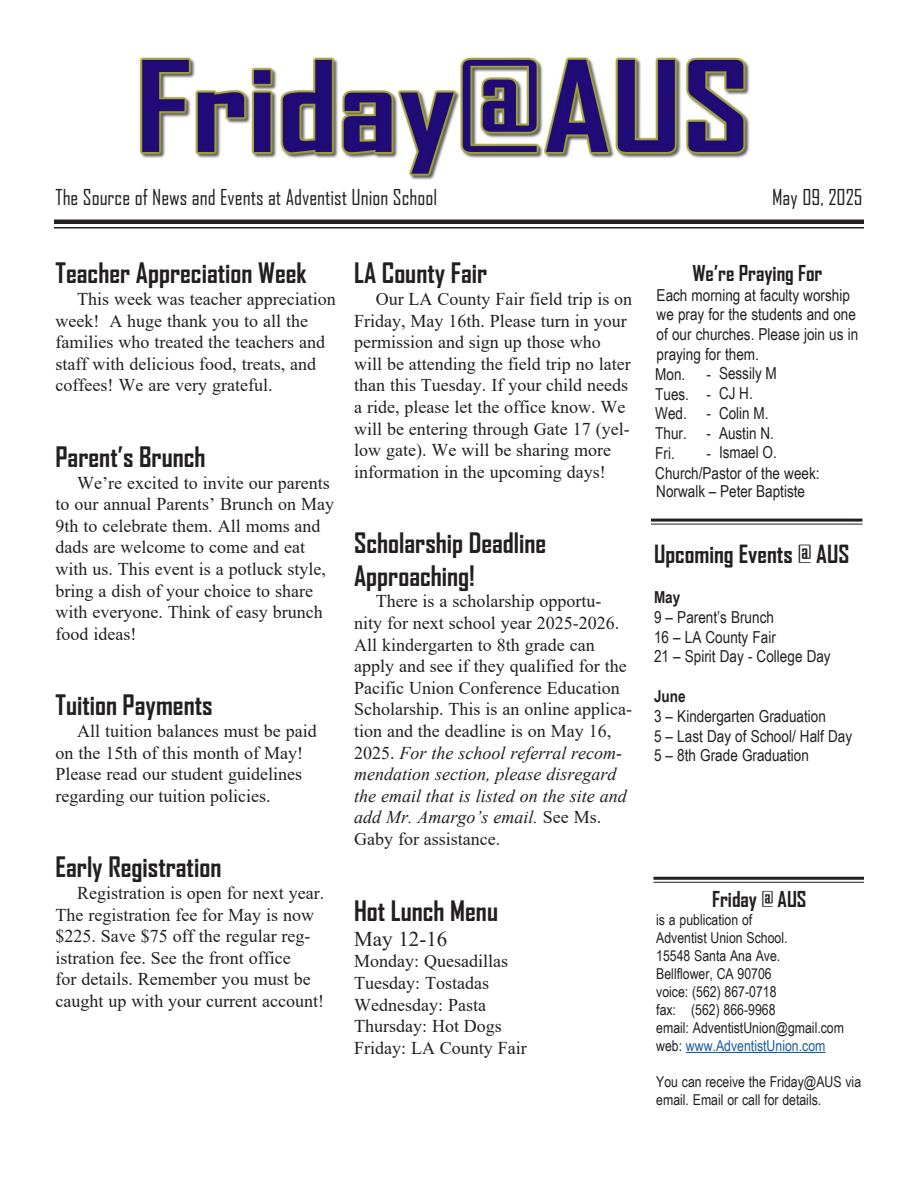
<style>
.page{position:relative;width:918px;height:1188px;background:#fff}
.page>*{position:absolute;margin:0;border:0;box-sizing:border-box;transform-origin:0 0}
.t1{font:700 27px/32.4px "Agency FB";color:#231f20}
.t2{font:700 24px "Agency FB";color:#231f20}
.t3{font:21px "Agency FB";color:#231f20}
.t4{font:700 21px "Agency FB";color:#231f20}
.body_no_indent{font:21px "Times New Roman";color:#231f20}
.Body{font:18px/21.6px "Times New Roman";color:#231f20}
.body_no_indent-2{font:18px/21.6px "Times New Roman";color:#231f20}
.body_no_indent-3{font:16.5px/19.8px "Arial Narrow";color:#231f20}
.body_no_indent-4{font:700 16.5px "Arial Narrow";color:#231f20}
.t5{font:15px/18px "Arial Narrow";color:#231f20}
.t6{font:15px "Arial Narrow";color:#175d9e}
.s1{font-style:italic}
.s2{color:#231f20}
</style>
<div class="page">
<img style="left:139px;top:57px;width:611px;height:123px">
<hr style="left:54px;top:220px;width:810px;height:4px;background:#231f20">
<hr style="left:54px;top:227px;width:810px;height:2px;background:#231f20">
<hr style="left:651px;top:519px;width:211px;height:3px;background:#231f20">
<hr style="left:651px;top:524px;width:211px;height:1px;background:#231f20">
<hr style="left:686px;top:1052px;width:139px;height:1px;background:#175d9e">
<hr style="left:653px;top:877px;width:211px;height:3px;background:#231f20">
<hr style="left:653px;top:882px;width:211px;height:1px;background:#231f20">
<p class="t3" style="left:56px;top:184px;width:383px">The Source of News and Events at Adventist Union School</p>
<p class="t3" style="left:772px;top:184px;width:92px">May 09, 2025</p>
<p class="t1" style="left:56px;top:257px;width:253px">Teacher Appreciation Week</p>
<p class="Body" style="left:56px;top:288px;width:282px;text-indent:22px">This week was teacher appreciation week! A huge thank you to all the families who treated the teachers and staff with delicious food, treats, and coffees! We are very grateful.</p>
<p class="t1" style="left:56px;top:440px;width:152px">Parent’s Brunch</p>
<p class="Body" style="left:56px;top:471px;width:280px;text-indent:22px">We’re excited to invite our parents to our annual Parents’ Brunch on May<br>9th to celebrate them. All moms and dads are welcome to come and eat with us. This event is a potluck style, bring a dish of your choice to share with everyone. Think of easy brunch food ideas!</p>
<p class="t1" style="left:56px;top:689px;width:159px">Tuition Payments</p>
<p class="Body" style="left:56px;top:720px;width:263px;text-indent:22px">All tuition balances must be paid on the 15th of this month of May!<br>Please read our student guidelines regarding our tuition policies.</p>
<p class="t1" style="left:56px;top:851px;width:167px">Early Registration</p>
<p class="Body" style="left:56px;top:882px;width:270px;text-indent:22px">Registration is open for next year.<br>The registration fee for May is now $225. Save $75 off the regular reg&shy;istration fee. See the front office<br>for details. Remember you must be caught up with your current account!</p>
<p class="t1" style="left:354px;top:257px;width:135px">LA County Fair</p>
<p class="Body" style="left:354px;top:288px;width:280px;text-indent:22px">Our LA County Fair field trip is on Friday, May 16th. Please turn in your permission and sign up those who will be attending the field trip no later than this Tuesday. If your child needs a ride, please let the office know. We will be entering through Gate 17 (yel&shy;low gate). We will be sharing more information in the upcoming days!</p>
<p class="t1" style="left:354px;top:527px;width:194px">Scholarship Deadline<br>Approaching!</p>
<p class="Body" style="left:354px;top:590px;width:280px;text-indent:22px">There is a scholarship opportu&shy;nity for next school year 2025-2026.<br>All kindergarten to 8th grade can apply and see if they qualified for the Pacific Union Conference Education Scholarship. This is an online applica&shy;tion and the deadline is on May 16, 2025. <span class="s1">For the school referral recom&shy;mendation section, please disregard the email that is listed on the site and add Mr. Amargo’s email.</span> See Ms.<br>Gaby for assistance.</p>
<p class="t1" style="left:354px;top:894px;width:145px">Hot Lunch Menu</p>
<p class="body_no_indent" style="left:354px;top:924px;width:95px">May 12-16</p>
<p class="body_no_indent-2" style="left:354px;top:950px;width:155px">Monday: Quesadillas</p>
<p class="body_no_indent-2" style="left:354px;top:972px;width:174px">Tuesday: Tostadas<br>Wednesday: Pasta<br>Thursday: Hot Dogs<br>Friday: LA County Fair</p>
<p class="t4" style="left:692px;top:260px;width:132px">We’re Praying For</p>
<p class="body_no_indent-3" style="left:657px;top:284px;width:203px">Each morning at faculty worship we pray for the students and one of our churches. Please join us in praying for them.</p>
<p class="body_no_indent-3" style="left:655px;top:363px;width:32px">Mon.</p>
<p class="body_no_indent-3" style="left:706px;top:363px;width:6px">-</p>
<p class="body_no_indent-3" style="left:655px;top:383px;width:57px">Tues. -</p>
<p class="body_no_indent-3" style="left:655px;top:403px;width:57px">Wed. -</p>
<p class="body_no_indent-3" style="left:655px;top:423px;width:57px">Thur. -</p>
<p class="body_no_indent-3" style="left:655px;top:443px;width:21px">Fri.</p>
<p class="body_no_indent-3" style="left:706px;top:443px;width:6px">-</p>
<p class="body_no_indent-3" style="left:655px;top:462px;width:166px">Church/Pastor of the week:</p>
<p class="body_no_indent-3" style="left:719px;top:363px;width:59px">Sessily M</p>
<p class="body_no_indent-3" style="left:719px;top:383px;width:35px">CJ H.</p>
<p class="body_no_indent-3" style="left:719px;top:402px;width:51px">Colin M.</p>
<p class="body_no_indent-3" style="left:719px;top:422px;width:56px">Austin N.</p>
<p class="body_no_indent-3" style="left:719px;top:442px;width:59px">Ismael O.</p>
<p class="body_no_indent-3" style="left:656px;top:481px;width:150px">Norwalk – Peter Baptiste</p>
<p class="t2" style="left:654px;top:539px;width:197px">Upcoming Events @ AUS</p>
<p class="body_no_indent-4" style="left:654px;top:585px;width:28px">May</p>
<p class="body_no_indent-3" style="left:654px;top:606px;width:121px">9 – Parent’s Brunch</p>
<p class="body_no_indent-3" style="left:654px;top:626px;width:123px">16 – LA County Fair</p>
<p class="body_no_indent-3" style="left:654px;top:646px;width:178px">21 – Spirit Day - College Day</p>
<p class="body_no_indent-4" style="left:654px;top:684px;width:33px">June</p>
<p class="body_no_indent-3" style="left:654px;top:705px;width:173px">3 – Kindergarten Graduation</p>
<p class="body_no_indent-3" style="left:654px;top:725px;width:200px">5 – Last Day of School/ Half Day</p>
<p class="body_no_indent-3" style="left:654px;top:745px;width:156px">5 – 8th Grade Graduation</p>
<p class="t4" style="left:712px;top:886px;width:96px">Friday @ AUS</p>
<p class="t5" style="left:656px;top:910px;width:98px">is a publication of</p>
<p class="t5" style="left:656px;top:928px;width:133px">Adventist Union School.</p>
<p class="t5" style="left:656px;top:946px;width:126px">15548 Santa Ana Ave.</p>
<p class="t5" style="left:656px;top:964px;width:117px">Bellflower, CA 90706</p>
<p class="t5" style="left:656px;top:982px;width:122px">voice: (562) 867-0718</p>
<p class="t5" style="left:656px;top:1000px;width:121px">fax: (562) 866-9968</p>
<p class="t5" style="left:656px;top:1018px;width:189px">email: AdventistUnion@gmail.com</p>
<p class="t6" style="left:656px;top:1035px;width:171px"><span class="s2">web:</span> www.AdventistUnion.com</p>
<p class="t5" style="left:656px;top:1072px;width:206px">You can receive the Friday@AUS via email. Email or call for details.</p>
</div>
